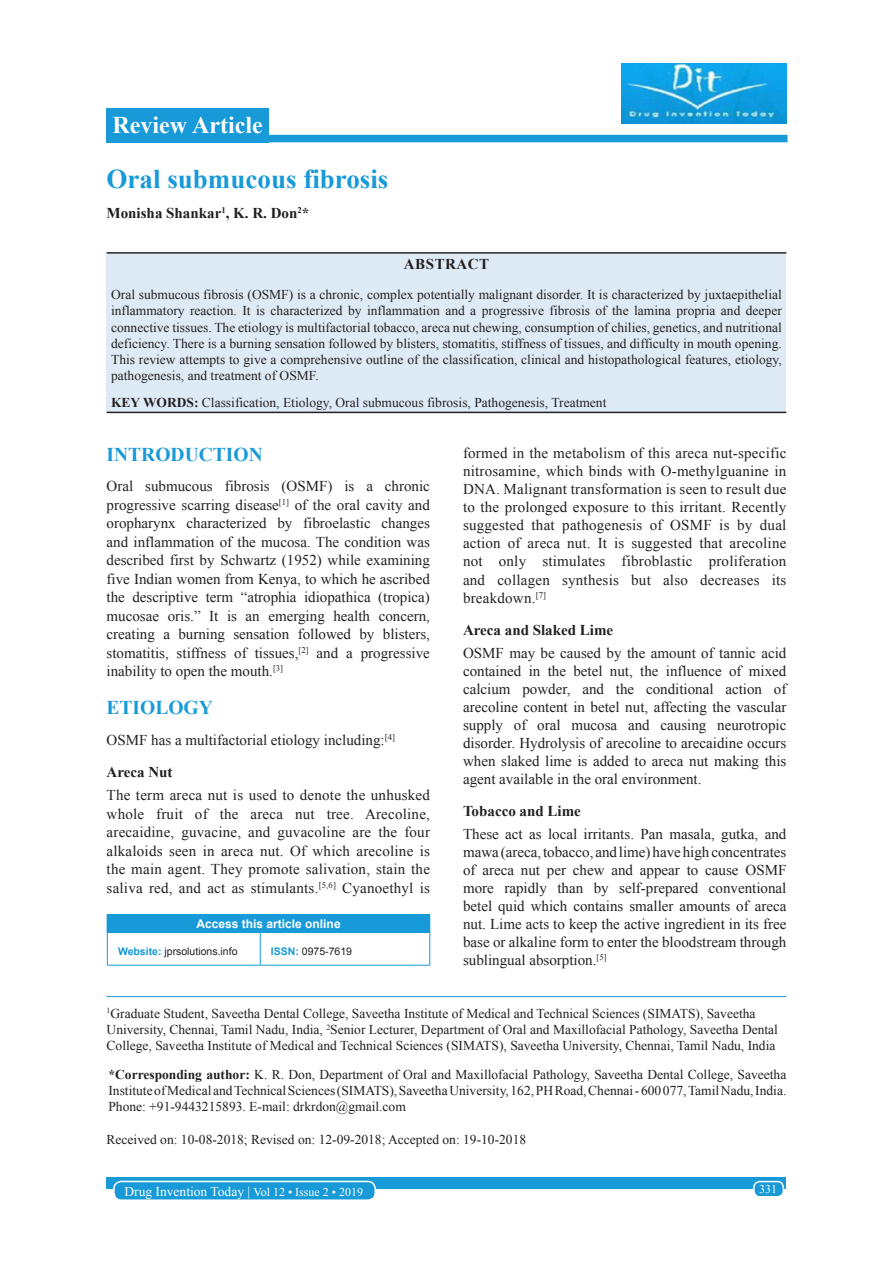
<style>
.page{position:relative;width:893px;height:1263px;background:#fff}
.page>*{position:absolute;margin:0;border:0;box-sizing:border-box;transform-origin:0 0}
.AT{font:700 27px "Times New Roman";color:#179ad7}
.AH{font:700 24px "Times New Roman";color:#fff}
.t1{font:700 19.5px "Times New Roman";color:#179ad7}
.TX{font:15px/18px "Times New Roman";color:#231f20;text-align:justify}
.AU{font:700 15px "Times New Roman";color:#231f20}
.ABSH{font:700 15px "Times New Roman";letter-spacing:.035em;color:#231f20}
.ABS{font:13.5px/16.2px "Times New Roman";color:#231f20;text-align:justify}
.AFF{font:13.5px/16.2px "Times New Roman";color:#231f20}
.ADD{font:13.5px/16.2px "Times New Roman";color:#231f20;text-align:justify}
.KWD{font:13.5px "Times New Roman";color:#231f20}
.HIS{font:13.5px "Times New Roman";color:#231f20}
.foot1{font:13.5px "Times New Roman";color:#fff}
.ATAO{font:700 12px "Arial";color:#fff}
.foot1-2{font:12px "Times New Roman";color:#fff}
.WEBSITE{font:10.5px "Arial";color:#231f20}
.s1{font-weight:700}
.s2{font-weight:700;color:#179ad7}
.s3{font-size:12px}
</style>
<div class="page">
<div style="left:106px;top:1177px;width:680px;height:12px;background:#179ad7"></div>
<div style="left:753px;top:1181px;width:30px;height:15px;background:#179ad7;border-radius:6px"></div>
<div style="left:752px;top:1180px;width:31px;height:17px;border:2px solid #fff;border-radius:6px"></div>
<div style="left:114px;top:1181px;width:261px;height:19px;background:#179ad7;border-radius:7px"></div>
<div style="left:113px;top:1180px;width:263px;height:21px;border:2px solid #fff;border-radius:7px"></div>
<div style="left:265px;top:135px;width:522px;height:7px;background:#179ad7"></div>
<hr style="left:106px;top:996px;width:680px;height:1px;background:#179ad7">
<div style="left:107px;top:914px;width:322px;height:19px;background:#179ad7"></div>
<svg style="left:106px;top:915px;width:1px;height:18px"></svg>
<hr style="left:106px;top:914px;width:154px;height:1px;background:#179ad7">
<hr style="left:260px;top:914px;width:170px;height:1px;background:#179ad7">
<svg style="left:429px;top:915px;width:1px;height:18px"></svg>
<hr style="left:107px;top:933px;width:1px;height:32px;background:#179ad7">
<hr style="left:107px;top:965px;width:153px;height:1px;background:#179ad7">
<hr style="left:260px;top:933px;width:1px;height:32px;background:#179ad7">
<hr style="left:429px;top:933px;width:1px;height:32px;background:#179ad7">
<hr style="left:260px;top:965px;width:170px;height:1px;background:#179ad7">
<img style="left:621px;top:63px;width:164px;height:60px">
<div style="left:106px;top:254px;width:680px;height:158px;background:#deebf7"></div>
<hr style="left:106px;top:252px;width:680px;height:2px;background:#231f20">
<hr style="left:106px;top:412px;width:680px;height:1px;background:#231f20">
<div style="left:106px;top:108px;width:162px;height:34px;background:#179ad7"></div>
<p class="AH" style="left:112px;top:108px;width:151px">Review Article</p>
<p class="AT" style="left:106px;top:159px;width:283px">Oral submucous fibrosis</p>
<p class="AU" style="left:106px;top:202px;width:204px">Monisha Shankar<sup>1</sup>, K. R. Don<sup>2</sup>*</p>
<p class="ABSH" style="left:403px;top:253px;width:87px">ABSTRACT</p>
<p class="ABS" style="left:111px;top:286px;width:672px">Oral submucous fibrosis (OSMF) is a chronic, complex potentially malignant disorder. It is characterized by juxtaepithelial inflammatory reaction. It is characterized by inflammation and a progressive fibrosis of the lamina propria and deeper connective tissues. The etiology is multifactorial tobacco, areca nut chewing, consumption of chilies, genetics, and nutritional deficiency. There is a burning sensation followed by blisters, stomatitis, stiffness of tissues, and difficulty in mouth opening.<br>This review attempts to give a comprehensive outline of the classification, clinical and histopathological features, etiology, pathogenesis, and treatment of OSMF.</p>
<p class="KWD" style="left:111px;top:393px;width:496px"><span class="s1">KEY WORDS:</span> Classification, Etiology, Oral submucous fibrosis, Pathogenesis, Treatment</p>
<h1 class="t1" style="left:106px;top:440px;width:157px">INTRODUCTION</h1>
<p class="TX" style="left:106px;top:476px;width:325px;line-height:18.5px">Oral submucous fibrosis (OSMF) is a chronic progressive scarring disease<sup>[1]</sup> of the oral cavity and oropharynx characterized by fibroelastic changes and inflammation of the mucosa. The condition was described first by Schwartz (1952) while examining five Indian women from Kenya, to which he ascribed the descriptive term “atrophia idiopathica (tropica) mucosae oris.” It is an emerging health concern, creating a burning sensation followed by blisters, stomatitis, stiffness of tissues,<sup>[2]</sup> and a progressive inability to open the mouth.<sup>[3]</sup></p>
<h1 class="t1" style="left:106px;top:693px;width:108px">ETIOLOGY</h1>
<p class="TX" style="left:106px;top:730px;width:290px">OSMF has a multifactorial etiology including:<sup>[4]</sup></p>
<h2 class="AU" style="left:106px;top:761px;width:67px">Areca Nut</h2>
<p class="TX" style="left:106px;top:785px;width:325px;line-height:18.5px">The term areca nut is used to denote the unhusked whole fruit of the areca nut tree. Arecoline, arecaidine, guvacine, and guvacoline are the four alkaloids seen in areca nut. Of which arecoline is the main agent. They promote salivation, stain the saliva red, and act as stimulants.<sup>[5,6]</sup> Cyanoethyl is</p>
<p class="ATAO" style="left:196px;top:916px;width:146px">Access this article online</p>
<p class="WEBSITE" style="left:118px;top:944px;width:121px"><span class="s2">Website:</span> jprsolutions.info</p>
<p class="WEBSITE" style="left:271px;top:944px;width:83px"><span class="s2">ISSN:</span> 0975-7619</p>
<p class="TX" style="left:463px;top:443px;width:325px">formed in the metabolism of this areca nut-specific nitrosamine, which binds with O-methylguanine in DNA. Malignant transformation is seen to result due to the prolonged exposure to this irritant. Recently suggested that pathogenesis of OSMF is by dual action of areca nut. It is suggested that arecoline not only stimulates fibroblastic proliferation and collagen synthesis but also decreases its breakdown.<sup>[7]</sup></p>
<h2 class="AU" style="left:463px;top:619px;width:152px">Areca and Slaked Lime</h2>
<p class="TX" style="left:463px;top:643px;width:325px">OSMF may be caused by the amount of tannic acid contained in the betel nut, the influence of mixed calcium powder, and the conditional action of arecoline content in betel nut, affecting the vascular supply of oral mucosa and causing neurotropic disorder. Hydrolysis of arecoline to arecaidine occurs when slaked lime is added to areca nut making this agent available in the oral environment.</p>
<h2 class="AU" style="left:463px;top:800px;width:119px">Tobacco and Lime</h2>
<p class="TX" style="left:463px;top:824px;width:325px">These act as local irritants. Pan masala, gutka, and mawa (areca, tobacco, and lime) have high concentrates of areca nut per chew and appear to cause OSMF more rapidly than by self-prepared conventional betel quid which contains smaller amounts of areca nut. Lime acts to keep the active ingredient in its free base or alkaline form to enter the bloodstream through sublingual absorption.<sup>[5]</sup></p>
<p class="AFF" style="left:106px;top:1005px;width:672px"><sup>1</sup>Graduate Student, Saveetha Dental College, Saveetha Institute of Medical and Technical Sciences (SIMATS), Saveetha<br>University, Chennai, Tamil Nadu, India, <sup>2</sup>Senior Lecturer, Department of Oral and Maxillofacial Pathology, Saveetha Dental<br>College, Saveetha Institute of Medical and Technical Sciences (SIMATS), Saveetha University, Chennai, Tamil Nadu, India</p>
<p class="ADD" style="left:108px;top:1065px;width:679px"><span class="s1">*Corresponding author:</span> K. R. Don, Department of Oral and Maxillofacial Pathology, Saveetha Dental College, Saveetha Institute of Medical and Technical Sciences (SIMATS), Saveetha University, 162, PH Road, Chennai-600077, Tamil Nadu, India.<br>Phone: +91-9443215893. E-mail: drkrdon@gmail.com</p>
<p class="HIS" style="left:106px;top:1129px;width:421px">Received on: 10-08-2018; Revised on: 12-09-2018; Accepted on: 19-10-2018</p>
<p class="foot1" style="left:124px;top:1181px;width:240px">Drug Invention Today | <span class="s3">Vol 12 • Issue 2 • 2019</span></p>
<p class="foot1-2" style="left:758px;top:1180px;width:19px">331</p>
</div>
